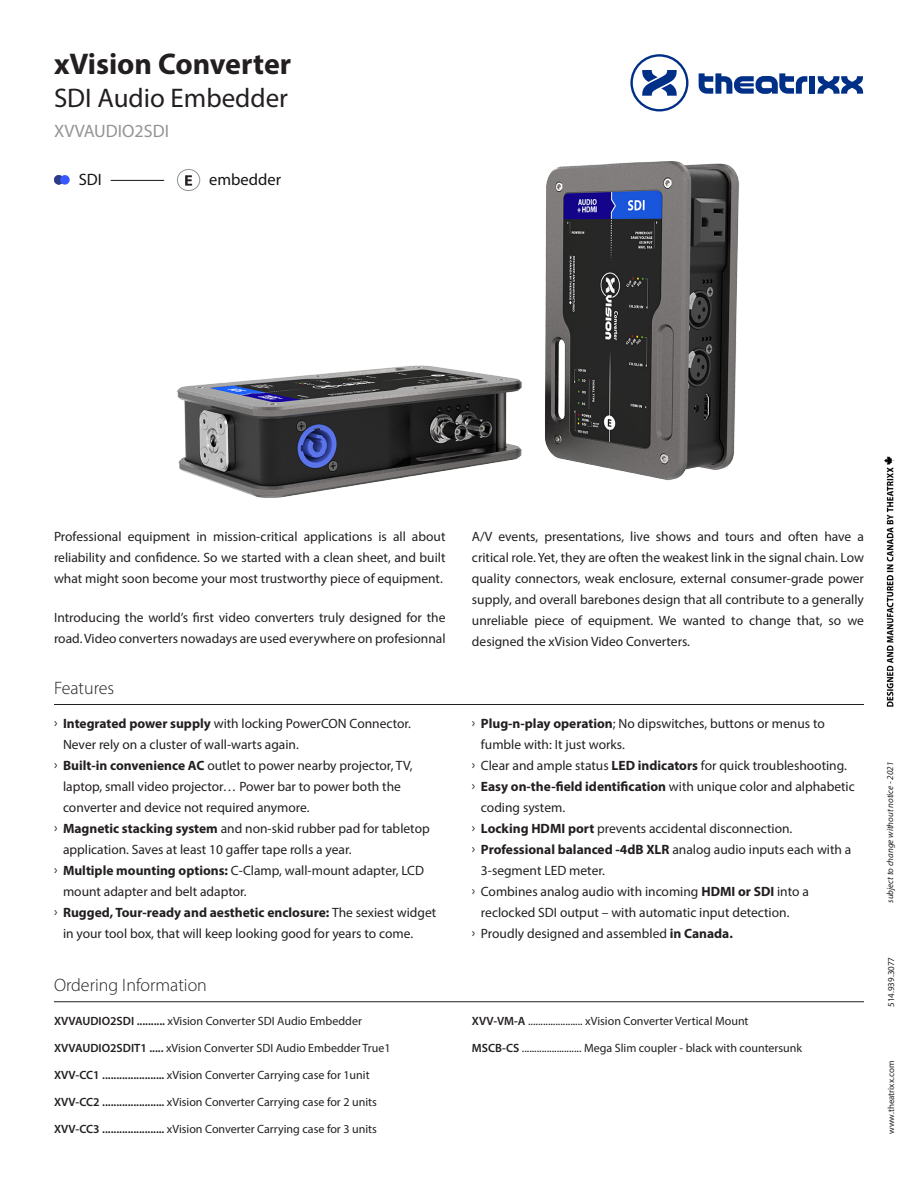
<style>
.page{position:relative;width:918px;height:1188px;background:#fff}
.page>*{position:absolute;margin:0;border:0;box-sizing:border-box;transform-origin:0 0}
.t1{font:700 30px "Myriad Pro";color:#231f20}
.t2{font:27px "Myriad Pro";color:#231f20}
.t3{font:300 18px "Myriad Pro";color:#231f20}
.t4{font:18px "Myriad Pro";color:#949494}
.texte_courant_Noir{font:16.5px "Myriad Pro";color:#141414}
.t5{font:13.5px/21px "Myriad Pro";color:#231f20}
.t6{font:12px "Myriad Pro";color:#231f20}
.t7{font:italic 9px "Myriad Pro";color:#231f20}
.t8{font:9px "Myriad Pro";color:#231f20}
.s1{font-weight:700}
.s2{font-weight:600}
</style>
<div class="page">
<svg style="left:630px;top:54px;width:58px;height:57px"></svg>
<div style="left:809px;top:76px;width:6px;height:18px;background:#002f87"></div>
<svg style="left:699px;top:73px;width:108px;height:21px"></svg>
<svg style="left:818px;top:76px;width:45px;height:18px"></svg>
<hr style="left:54px;top:1001px;width:810px;height:1px;background:#231f20">
<hr style="left:54px;top:704px;width:810px;height:1px;background:#231f20">
<img style="left:884px;top:457px;width:10px;height:249px">
<img style="left:177px;top:162px;width:562px;height:336px">
<div style="left:177px;top:169px;width:23px;height:22px;background:#fff;border-radius:50%"></div>
<div style="left:177px;top:169px;width:23px;height:22px;border:1px solid #939598;border-radius:50%"></div>
<svg style="left:185px;top:175px;width:7px;height:11px"></svg>
<div style="left:54px;top:175px;width:10px;height:10px;background:#2e3b85;border-radius:50%"></div>
<div style="left:60px;top:175px;width:10px;height:10px;background:#3859ff;border-radius:50%"></div>
<hr style="left:111px;top:180px;width:53px;height:1px;background:#141414">
<p class="t1" style="left:54px;top:45px;width:239px">xVision Converter</p>
<p class="t2" style="left:54px;top:82px;width:236px">SDI Audio Embedder</p>
<p class="t4" style="left:54px;top:120px;width:117px">XVVAUDIO2SDI</p>
<p class="texte_courant_Noir" style="left:79px;top:169px;width:25px">SDI</p>
<p class="texte_courant_Noir" style="left:209px;top:169px;width:73px">embedder</p>
<p class="t5" style="left:54px;top:526px;width:393px;text-align:justify">Professional equipment in mission-critical applications is all about reliability and confidence. So we started with a clean sheet, and built what might soon become your most trustworthy piece of equipment.</p>
<p class="t5" style="left:54px;top:607px;width:393px">Introducing the world’s first video converters truly designed for the road. Video converters nowadays are used everywhere on profesionnal</p>
<h3 class="t3" style="left:54px;top:677px;width:62px">Features</h3>
<p class="t5" style="left:63px;top:713px;width:350px;text-indent:-9px">Ű <span class="s1">Integrated power supply</span> with locking PowerCON Connector.<br>Never rely on a cluster of wall-warts again.</p>
<p class="t5" style="left:63px;top:755px;width:351px;text-indent:-9px">Ű <span class="s1">Built-in convenience AC</span> outlet to power nearby projector, TV, laptop, small video projector… Power bar to power both the converter and device not required anymore.</p>
<p class="t5" style="left:63px;top:818px;width:368px;text-indent:-9px">Ű <span class="s1">Magnetic stacking system</span> and non-skid rubber pad for tabletop application. Saves at least 10 gaffer tape rolls a year.</p>
<p class="t5" style="left:63px;top:860px;width:363px;text-indent:-9px">Ű <span class="s1">Multiple mounting options:</span> C-Clamp, wall-mount adapter, LCD mount adapter and belt adaptor.</p>
<p class="t5" style="left:63px;top:902px;width:375px;text-indent:-9px">Ű <span class="s1">Rugged, Tour-ready and aesthetic enclosure:</span> The sexiest widget in your tool box, that will keep looking good for years to come.</p>
<h3 class="t3" style="left:54px;top:974px;width:154px">Ordering Information</h3>
<p class="t6" style="left:54px;top:1013px;width:309px"><span class="s2">XVVAUDIO2SDI ..........</span> xVision Converter SDI Audio Embedder</p>
<p class="t6" style="left:54px;top:1040px;width:338px"><span class="s2">XVVAUDIO2SDIT1 .....</span> xVision Converter SDI Audio Embedder True1</p>
<p class="t6" style="left:54px;top:1067px;width:317px"><span class="s2">XVV-CC1 ......................</span> xVision Converter Carrying case for 1unit</p>
<p class="t6" style="left:54px;top:1094px;width:324px"><span class="s2">XVV-CC2 ......................</span> xVision Converter Carrying case for 2 units</p>
<p class="t6" style="left:54px;top:1121px;width:324px"><span class="s2">XVV-CC3 ......................</span> xVision Converter Carrying case for 3 units</p>
<p class="t5" style="left:472px;top:526px;width:394px;text-align:justify">A/V events, presentations, live shows and tours and often have a critical role. Yet, they are often the weakest link in the signal chain. Low quality connectors, weak enclosure, external consumer-grade power supply, and overall barebones design that all contribute to a generally unreliable piece of equipment. We wanted to change that, so we designed the xVision Video Converters.</p>
<p class="t5" style="left:481px;top:713px;width:345px;text-indent:-9px">Ű <span class="s1">Plug-n-play operation</span>; No dipswitches, buttons or menus to fumble with: It just works.</p>
<p class="t5" style="left:472px;top:755px;width:376px">Ű Clear and ample status <span class="s1">LED indicators</span> for quick troubleshooting.</p>
<p class="t5" style="left:481px;top:776px;width:375px;text-indent:-9px">Ű <span class="s1">Easy on-the-field identification</span> with unique color and alphabetic coding system.</p>
<p class="t5" style="left:472px;top:818px;width:322px">Ű <span class="s1">Locking HDMI port</span> prevents accidental disconnection.</p>
<p class="t5" style="left:481px;top:839px;width:372px;text-indent:-9px">Ű <span class="s1">Professional balanced -4dB XLR</span> analog audio inputs each with a<br>3-segment LED meter.</p>
<p class="t5" style="left:481px;top:881px;width:329px;text-indent:-9px">Ű Combines analog audio with incoming <span class="s1">HDMI or SDI</span> into a reclocked SDI output – with automatic input detection.</p>
<p class="t5" style="left:472px;top:923px;width:262px">Ű Proudly designed and assembled <span class="s1">in Canada.</span></p>
<p class="t6" style="left:472px;top:1013px;width:278px"><span class="s2">XVV-VM-A</span> ...................... xVision Converter Vertical Mount</p>
<p class="t6" style="left:472px;top:1040px;width:332px"><span class="s2">MSCB-CS</span> ........................ Mega Slim coupler - black with countersunk</p>
<p class="t7" style="left:885px;top:903px;width:142px;rotate:-90deg">subject to change without notice - 2021</p>
<p class="t8" style="left:886px;top:1007px;width:51px;rotate:-90deg">514.939.3077</p>
<p class="t8" style="left:886px;top:1134px;width:75px;rotate:-90deg">www.theatrixx.com</p>
</div>
